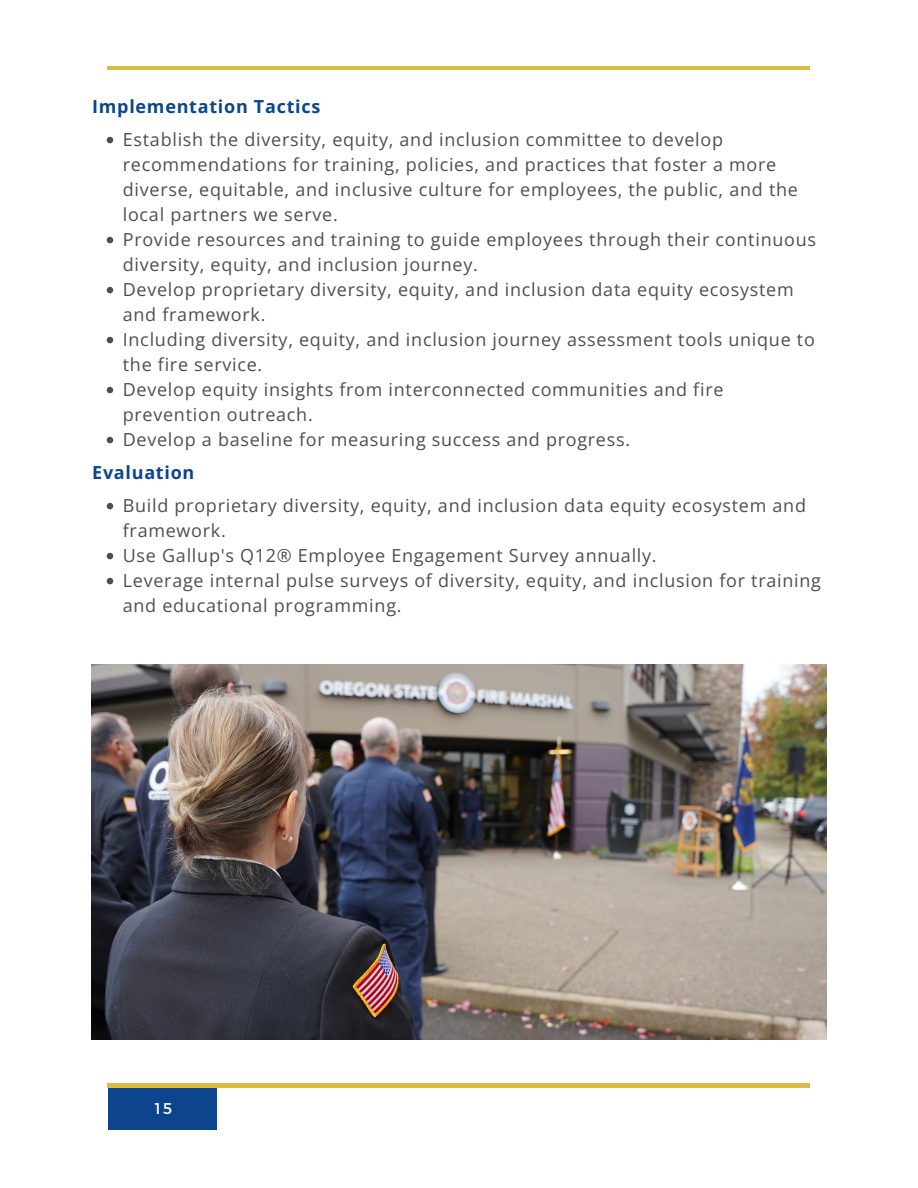
<style>
.page{position:relative;width:918px;height:1188px;background:#fff}
.page>*{position:absolute;margin:0;border:0;box-sizing:border-box;transform-origin:0 0}
.t1{font:18px/25px "Open Sans";letter-spacing:.04em;color:#4e5049}
.t2{font:700 18px "Open Sans";letter-spacing:.04em;color:#0c458e}
.t3{font:15.6px "Montserrat";color:#fff}
</style>
<div class="page">
<hr style="left:107px;top:67px;width:703px;height:3px;background:#ddba46">
<div style="left:109px;top:1085px;width:108px;height:44px;background:#0c458e"></div>
<hr style="left:107px;top:1084px;width:703px;height:3px;background:#ddba46">
<img style="left:92px;top:665px;width:734px;height:374px">
<svg style="left:107px;top:137px;width:6px;height:6px"></svg>
<svg style="left:107px;top:237px;width:6px;height:6px"></svg>
<svg style="left:107px;top:287px;width:6px;height:6px"></svg>
<svg style="left:107px;top:337px;width:6px;height:6px"></svg>
<svg style="left:107px;top:387px;width:6px;height:6px"></svg>
<svg style="left:107px;top:437px;width:6px;height:6px"></svg>
<svg style="left:107px;top:503px;width:6px;height:6px"></svg>
<svg style="left:107px;top:553px;width:6px;height:6px"></svg>
<svg style="left:107px;top:578px;width:6px;height:6px"></svg>
<p class="t2" style="left:92px;top:94px;width:230px">Implementation Tactics</p>
<p class="t1" style="left:123px;top:127px;width:677px">Establish the diversity, equity, and inclusion committee to develop recommendations for training, policies, and practices that foster a more diverse, equitable, and inclusive culture for employees, the public, and the local partners we serve.</p>
<p class="t1" style="left:123px;top:227px;width:695px">Provide resources and training to guide employees through their continuous diversity, equity, and inclusion journey.</p>
<p class="t1" style="left:123px;top:277px;width:672px">Develop proprietary diversity, equity, and inclusion data equity ecosystem and framework.</p>
<p class="t1" style="left:123px;top:327px;width:694px">Including diversity, equity, and inclusion journey assessment tools unique to the fire service.</p>
<p class="t1" style="left:123px;top:377px;width:602px">Develop equity insights from interconnected communities and fire prevention outreach.</p>
<h1 class="t1" style="left:123px;top:427px;width:509px">Develop a baseline for measuring success and progress.</h1>
<p class="t2" style="left:92px;top:460px;width:104px">Evaluation</p>
<p class="t1" style="left:123px;top:493px;width:685px">Build proprietary diversity, equity, and inclusion data equity ecosystem and framework.</p>
<p class="t1" style="left:123px;top:543px;width:535px">Use Gallup's Q12® Employee Engagement Survey annually.</p>
<p class="t1" style="left:123px;top:568px;width:700px">Leverage internal pulse surveys of diversity, equity, and inclusion for training and educational programming.</p>
<h1 class="t3" style="left:155px;top:1099px;width:19px">15</h1>
</div>
